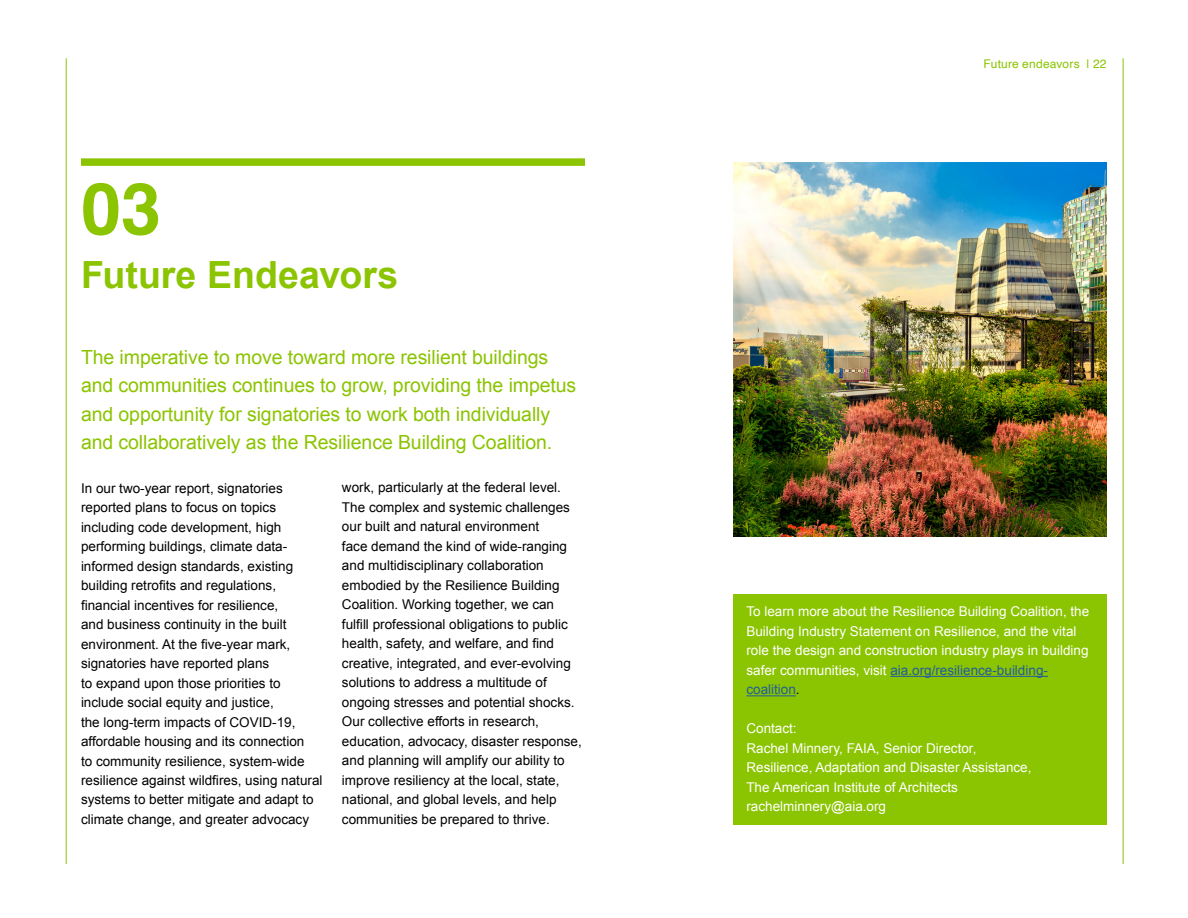
<style>
.page{position:relative;width:1188px;height:918px;background:#fff}
.page>*{position:absolute;margin:0;border:0;box-sizing:border-box;transform-origin:0 0}
.t1{font:700 72px "Helvetica";color:#8bc400}
.t2{font:700 37.5px "Arial";color:#8bc400}
.t3{font:19.5px/28.5px "Arial";letter-spacing:-.005em;color:#8bc400}
.t4{font:13.5px/19.5px "Arial";color:#000}
.t5{font:13.5px/19.5px "Arial";color:#fff}
.t6{font:12px "Helvetica";letter-spacing:.015em;color:#8bc400}
.s1{color:#215e9e}
.s2{color:#000}
</style>
<div class="page">
<hr style="left:1123px;top:58px;width:1px;height:806px;background:#8bc400">
<hr style="left:66px;top:58px;width:1px;height:806px;background:#8bc400">
<div style="left:81px;top:158px;width:504px;height:8px;background:#8bc400"></div>
<div style="left:734px;top:594px;width:373px;height:230px;background:#8bc400"></div>
<img style="left:734px;top:162px;width:373px;height:375px">
<hr style="left:890px;top:676px;width:158px;height:1px;background:#215e9e">
<hr style="left:746px;top:695px;width:50px;height:1px;background:#215e9e">
<h1 class="t1" style="left:81px;top:151px;width:81px">03</h1>
<h2 class="t2" style="left:81px;top:250px;width:319px">Future Endeavors</h2>
<h3 class="t3" style="left:81px;top:343px;width:497px">The imperative to move toward more resilient buildings and communities continues to grow, providing the impetus and opportunity for signatories to work both individually and collaboratively as the Resilience Building Coalition.</h3>
<p class="t4" style="left:81px;top:478px;width:243px">In our two-year report, signatories reported plans to focus on topics including code development, high performing buildings, climate data&shy;informed design standards, existing building retrofits and regulations, financial incentives for resilience,<br>and business continuity in the built environment. At the five-year mark, signatories have reported plans<br>to expand upon those priorities to include social equity and justice,<br>the long-term impacts of COVID-19, affordable housing and its connection<br>to community resilience, system-wide resilience against wildfires, using natural systems to better mitigate and adapt to climate change, and greater advocacy</p>
<p class="t4" style="left:342px;top:478px;width:241px">work, particularly at the federal level.<br>The complex and systemic challenges our built and natural environment<br>face demand the kind of wide-ranging and multidisciplinary collaboration embodied by the Resilience Building Coalition. Working together, we can fulfill professional obligations to public health, safety, and welfare, and find creative, integrated, and ever-evolving solutions to address a multitude of ongoing stresses and potential shocks.<br>Our collective efforts in research, education, advocacy, disaster response, and planning will amplify our ability to improve resiliency at the local, state, national, and global levels, and help communities be prepared to thrive.</p>
<p class="t6" style="left:984px;top:54px;width:124px">Future endeavors | 22</p>
<p class="t5" style="left:746px;top:602px;width:344px">To learn more about the Resilience Building Coalition, the Building Industry Statement on Resilience, and the vital role the design and construction industry plays in building safer communities, visit <span class="s1">aia.org/resilience-building&shy;coalition</span><span class="s2">.</span></p>
<p class="t5" style="left:746px;top:719px;width:287px">Contact:<br>Rachel Minnery, FAIA, Senior Director,<br>Resilience, Adaptation and Disaster Assistance,<br>The American Institute of Architects rachelminnery@aia.org</p>
</div>
